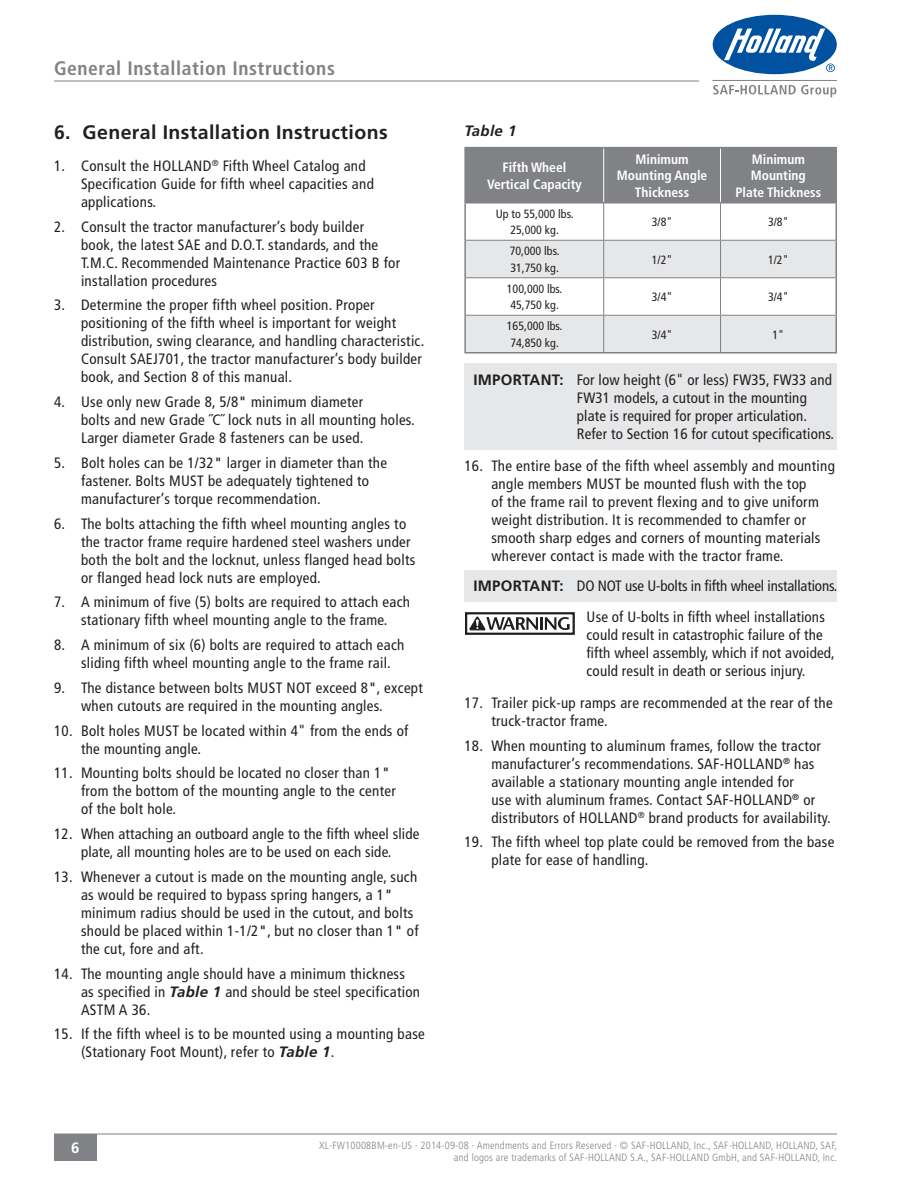
<style>
.page{position:relative;width:918px;height:1188px;background:#fff}
.page>*{position:absolute;margin:0;border:0;box-sizing:border-box;transform-origin:0 0}
.t1{font:700 19.5px "Frutiger LT Std";letter-spacing:.02em;color:#231f20}
.t2{font:700 condensed 19.5px "Frutiger LT Std";letter-spacing:.03em;color:#808285}
.t3{font:condensed 15px/18px "Frutiger LT Std";letter-spacing:.02em;color:#231f20}
.t4{font:condensed 15px/31.5px "Frutiger LT Std";letter-spacing:-.01em;color:#231f20}
.t5{font:italic 700 15px "Frutiger LT Std";letter-spacing:.02em;color:#231f20}
.t6{font:700 15px "Frutiger LT Std";color:#fff}
.t7{font:700 condensed 13.5px/16.5px "Frutiger LT Std";color:#fff;text-align:center}
.t8{font:condensed 12px/16.5px "Frutiger LT Std";color:#231f20}
.t9{font:300 condensed 10.5px/12.6px "Frutiger LT Std";letter-spacing:.02em;color:#808285;text-align:right}
.s1{font-stretch:normal}
.s2{font-weight:700;font-style:italic;font-stretch:normal}
.s3{font-weight:700;font-stretch:normal}
</style>
<div class="page">
<div style="left:54px;top:1134px;width:43px;height:27px;background:#808285"></div>
<hr style="left:54px;top:1134px;width:783px;height:1px;background:#808285">
<hr style="left:54px;top:81px;width:645px;height:1px;background:#808285">
<div style="left:713px;top:15px;width:124px;height:59px;background:#0052a0;border-radius:50%"></div>
<svg style="left:724px;top:29px;width:111px;height:43px"></svg>
<svg style="left:713px;top:85px;width:123px;height:12px"></svg>
<hr style="left:713px;top:80px;width:124px;height:1px;background:#808285">
<div style="left:464px;top:570px;width:373px;height:32px;background:#e6e7e8"></div>
<div style="left:464px;top:363px;width:373px;height:87px;background:#e6e7e8"></div>
<div style="left:466px;top:148px;width:370px;height:54px;background:#808285"></div>
<svg style="left:466px;top:241px;width:370px;height:111px"></svg>
<hr style="left:464px;top:204px;width:2px;height:36px;background:#808285">
<hr style="left:836px;top:204px;width:1px;height:36px;background:#808285">
<hr style="left:464px;top:240px;width:2px;height:38px;background:#808285">
<hr style="left:836px;top:240px;width:1px;height:38px;background:#808285">
<hr style="left:464px;top:278px;width:2px;height:37px;background:#808285">
<hr style="left:836px;top:278px;width:1px;height:37px;background:#808285">
<hr style="left:464px;top:315px;width:2px;height:37px;background:#808285">
<hr style="left:836px;top:315px;width:1px;height:37px;background:#808285">
<hr style="left:464px;top:352px;width:373px;height:2px;background:#808285">
<hr style="left:603px;top:204px;width:1px;height:36px;background:#808285">
<hr style="left:720px;top:204px;width:1px;height:36px;background:#808285">
<hr style="left:466px;top:240px;width:255px;height:1px;background:#808285">
<hr style="left:603px;top:241px;width:1px;height:36px;background:#808285">
<hr style="left:721px;top:240px;width:115px;height:1px;background:#808285">
<hr style="left:720px;top:241px;width:1px;height:36px;background:#808285">
<hr style="left:466px;top:277px;width:255px;height:1px;background:#808285">
<hr style="left:603px;top:278px;width:1px;height:37px;background:#808285">
<hr style="left:721px;top:277px;width:115px;height:1px;background:#808285">
<hr style="left:720px;top:278px;width:1px;height:37px;background:#808285">
<hr style="left:466px;top:315px;width:255px;height:1px;background:#808285">
<hr style="left:603px;top:316px;width:1px;height:36px;background:#808285">
<hr style="left:721px;top:315px;width:115px;height:1px;background:#808285">
<hr style="left:720px;top:316px;width:1px;height:36px;background:#808285">
<hr style="left:603px;top:148px;width:1px;height:54px;background:#fff">
<hr style="left:720px;top:148px;width:1px;height:54px;background:#fff">
<hr style="left:464px;top:147px;width:140px;height:1px;background:#808285">
<hr style="left:464px;top:148px;width:2px;height:54px;background:#808285">
<hr style="left:604px;top:147px;width:233px;height:1px;background:#808285">
<hr style="left:836px;top:148px;width:1px;height:54px;background:#808285">
<hr style="left:464px;top:202px;width:373px;height:2px;background:#808285">
<div style="left:465px;top:612px;width:110px;height:23px;border:2px solid #231f20"></div>
<svg style="left:470px;top:617px;width:100px;height:13px"></svg>
<h1 class="t2" style="left:54px;top:60px;width:282px">General Installation Instructions</h1>
<h1 class="t1" style="left:54px;top:124px;width:335px">6. General Installation Instructions</h1>
<p class="t3" style="left:81px;top:157px;width:294px;text-indent:-27px">1. Consult the HOLLAND<sup>®</sup> Fifth Wheel Catalog and<br>Specification Guide for fifth wheel capacities and applications.</p>
<p class="t3" style="left:81px;top:218px;width:321px;text-indent:-27px">2. Consult the tractor manufacturer’s body builder book, the latest SAE and D.O.T. standards, and the T.M.C. Recommended Maintenance Practice 603 B for installation procedures</p>
<p class="t3" style="left:81px;top:297px;width:345px;text-indent:-27px">3. Determine the proper fifth wheel position. Proper positioning of the fifth wheel is important for weight distribution, swing clearance, and handling characteristic.<br>Consult SAEJ701, the tractor manufacturer’s body builder book, and Section 8 of this manual.</p>
<p class="t3" style="left:81px;top:394px;width:335px;text-indent:-27px">4. Use only new Grade 8, 5/8<span class="s1">"</span> minimum diameter<br>bolts and new Grade ˝C˝ lock nuts in all mounting holes.<br>Larger diameter Grade 8 fasteners can be used.</p>
<p class="t3" style="left:81px;top:454px;width:308px;text-indent:-27px">5. Bolt holes can be 1/32<span class="s1">"</span> larger in diameter than the fastener. Bolts MUST be adequately tightened to manufacturer’s torque recommendation.</p>
<p class="t3" style="left:81px;top:515px;width:336px;text-indent:-27px">6. The bolts attaching the fifth wheel mounting angles to the tractor frame require hardened steel washers under both the bolt and the locknut, unless flanged head bolts or flanged head lock nuts are employed.</p>
<p class="t3" style="left:54px;top:594px;width:358px;text-align:center">7. A minimum of five (5) bolts are required to attach each stationary fifth wheel mounting angle to the frame.</p>
<p class="t3" style="left:81px;top:637px;width:325px;text-indent:-27px">8. A minimum of six (6) bolts are required to attach each sliding fifth wheel mounting angle to the frame rail.</p>
<p class="t3" style="left:81px;top:679px;width:343px;text-indent:-27px">9. The distance between bolts MUST NOT exceed 8<span class="s1">"</span>, except when cutouts are required in the mounting angles.</p>
<p class="t3" style="left:81px;top:722px;width:329px;text-indent:-27px">10. Bolt holes MUST be located within 4" from the ends of the mounting angle.</p>
<p class="t3" style="left:81px;top:765px;width:316px;text-indent:-27px">11. Mounting bolts should be located no closer than 1<span class="s1">" </span>from the bottom of the mounting angle to the center of the bolt hole.</p>
<p class="t3" style="left:54px;top:826px;width:367px;text-align:center">12. When attaching an outboard angle to the fifth wheel slide plate, all mounting holes are to be used on each side.</p>
<p class="t3" style="left:81px;top:868px;width:339px;text-indent:-27px">13. Whenever a cutout is made on the mounting angle, such as would be required to bypass spring hangers, a 1<span class="s1">" </span>minimum radius should be used in the cutout, and bolts should be placed within 1-1/2<span class="s1">"</span>, but no closer than 1<span class="s1">"</span> of the cut, fore and aft.</p>
<p class="t3" style="left:81px;top:965px;width:341px;text-indent:-27px">14. The mounting angle should have a minimum thickness as specified in <span class="s2">Table 1</span> and should be steel specification<br>ASTM A 36.</p>
<p class="t3" style="left:81px;top:1026px;width:345px;text-indent:-27px">15. If the fifth wheel is to be mounted using a mounting base (Stationary Foot Mount), refer to <span class="s2">Table 1</span>.</p>
<p class="t5" style="left:464px;top:125px;width:53px">Table 1</p>
<p class="t7" style="left:487px;top:160px;width:96px">Fifth Wheel<br>Vertical Capacity</p>
<p class="t7" style="left:617px;top:152px;width:92px">Minimum<br>Mounting Angle<br>Thickness</p>
<p class="t7" style="left:735px;top:152px;width:87px">Minimum<br>Mounting<br>Plate Thickness</p>
<p class="t8" style="left:496px;top:206px;width:79px;text-align:center">Up to 55,000 lbs.<br>25,000 kg.</p>
<p class="t8" style="left:652px;top:214px;width:22px">3/8"</p>
<p class="t8" style="left:768px;top:214px;width:22px">3/8"</p>
<p class="t8" style="left:510px;top:243px;width:51px">70,000 lbs.<br>31,750 kg.</p>
<p class="t8" style="left:652px;top:252px;width:22px">1/2"</p>
<p class="t8" style="left:768px;top:252px;width:22px">1/2"</p>
<p class="t8" style="left:507px;top:281px;width:57px">100,000 lbs.<br>45,750 kg.</p>
<p class="t8" style="left:652px;top:289px;width:22px">3/4"</p>
<p class="t8" style="left:768px;top:289px;width:22px">3/4"</p>
<p class="t8" style="left:507px;top:318px;width:57px">165,000 lbs.<br>74,850 kg.</p>
<p class="t8" style="left:652px;top:327px;width:22px">3/4"</p>
<p class="t8" style="left:773px;top:327px;width:13px">1"</p>
<p class="t3" style="left:577px;top:372px;width:259px;text-indent:-104px"><span class="s3">IMPORTANT:</span> For low height (6" or less) FW35, FW33 and FW31 models, a cutout in the mounting plate is required for proper articulation.<br>Refer to Section 16 for cutout specifications.</p>
<p class="t3" style="left:491px;top:457px;width:345px;text-indent:-27px">16. The entire base of the fifth wheel assembly and mounting angle members MUST be mounted flush with the top<br>of the frame rail to prevent flexing and to give uniform weight distribution. It is recommended to chamfer or smooth sharp edges and corners of mounting materials wherever contact is made with the tractor frame.</p>
<p class="t4" style="left:587px;top:571px;width:252px;text-indent:-113px"><span class="s3">IMPORTANT:</span> DO NOT use U-bolts in fifth wheel installations.<br>Use of U-bolts in fifth wheel installations</p>
<p class="t3" style="left:587px;top:627px;width:250px">could result in catastrophic failure of the fifth wheel assembly, which if not avoided, could result in death or serious injury.</p>
<p class="t3" style="left:491px;top:694px;width:343px;text-indent:-27px">17. Trailer pick-up ramps are recommended at the rear of the truck-tractor frame.</p>
<p class="t3" style="left:491px;top:737px;width:341px;text-indent:-27px">18. When mounting to aluminum frames, follow the tractor manufacturer’s recommendations. SAF-HOLLAND<sup>®</sup> has available a stationary mounting angle intended for<br>use with aluminum frames. Contact SAF-HOLLAND<sup>®</sup> or distributors of HOLLAND<sup>®</sup> brand products for availability.</p>
<p class="t3" style="left:491px;top:834px;width:344px;text-indent:-27px">19. The fifth wheel top plate could be removed from the base plate for ease of handling.</p>
<p class="t6" style="left:71px;top:1141px;width:10px">6</p>
<p class="t9" style="left:319px;top:1139px;width:519px">XL-FW10008BM-en-US · 2014-09-08 · Amendments and Errors Reserved · © SAF-HOLLAND, Inc., SAF-HOLLAND, HOLLAND, SAF, and logos are trademarks of SAF-HOLLAND S.A., SAF-HOLLAND GmbH, and SAF-HOLLAND, Inc.</p>
</div>
